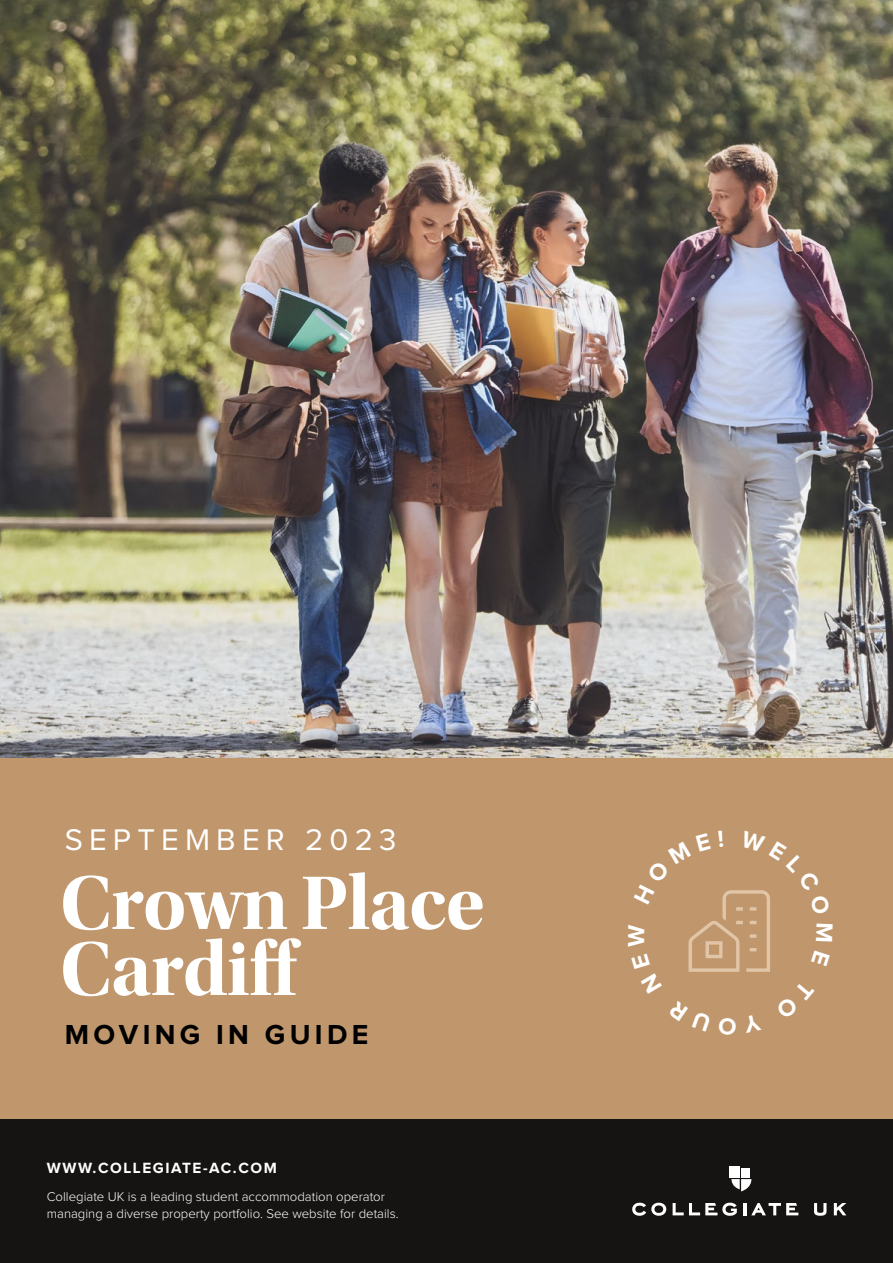
<style>
.page{position:relative;width:893px;height:1263px;background:#fff}
.page>*{position:absolute;margin:0;border:0;box-sizing:border-box;transform-origin:0 0}
.t1{font:79.05px/66px "Utopia Std Bold Disp";letter-spacing:-.01em;color:#fff}
.t2{font:31.05px "Proxima Nova";letter-spacing:.2em;color:#fff}
.t3{font:700 28.5px "Proxima Nova";letter-spacing:.15em;color:#000}
.t4{font:700 15.3px "Proxima Nova";letter-spacing:.1em;color:#fff}
.t5{font:300 13.2px/16.5px "Proxima Nova";color:#fff}
</style>
<div class="page">
<img style="left:0;top:0;width:893px;height:759px">
<div style="left:0;top:1118px;width:893px;height:145px;background:#161412"></div>
<svg style="left:632px;top:1203px;width:34px;height:13px"></svg>
<svg style="left:673px;top:1203px;width:64px;height:13px"></svg>
<svg style="left:743px;top:1203px;width:55px;height:12px"></svg>
<svg style="left:814px;top:1203px;width:12px;height:13px"></svg>
<svg style="left:834px;top:1203px;width:12px;height:12px"></svg>
<div style="left:741px;top:1168px;width:8px;height:10px;background:#fff"></div>
<svg style="left:731px;top:1179px;width:20px;height:12px"></svg>
<div style="left:729px;top:1166px;width:11px;height:12px;background:#fff"></div>
<div style="left:0;top:759px;width:893px;height:360px;background:#c0976d"></div>
<svg style="left:688px;top:890px;width:82px;height:82px"></svg>
<h2 class="t2" style="left:65px;top:826px;width:333px">SEPTEMBER 2023</h2>
<h1 class="t1" style="left:60px;top:871px;width:426px">Crown Place<br>Cardiff</h1>
<h3 class="t3" style="left:65px;top:1021px;width:305px">MOVING IN GUIDE</h3>
<p class="t4" style="left:47px;top:1161px;width:232px">WWW.COLLEGIATE-AC.COM</p>
<p class="t5" style="left:47px;top:1188px;width:353px">Collegiate UK is a leading student accommodation operator managing a diverse property portfolio. See website for details.</p>
</div>
